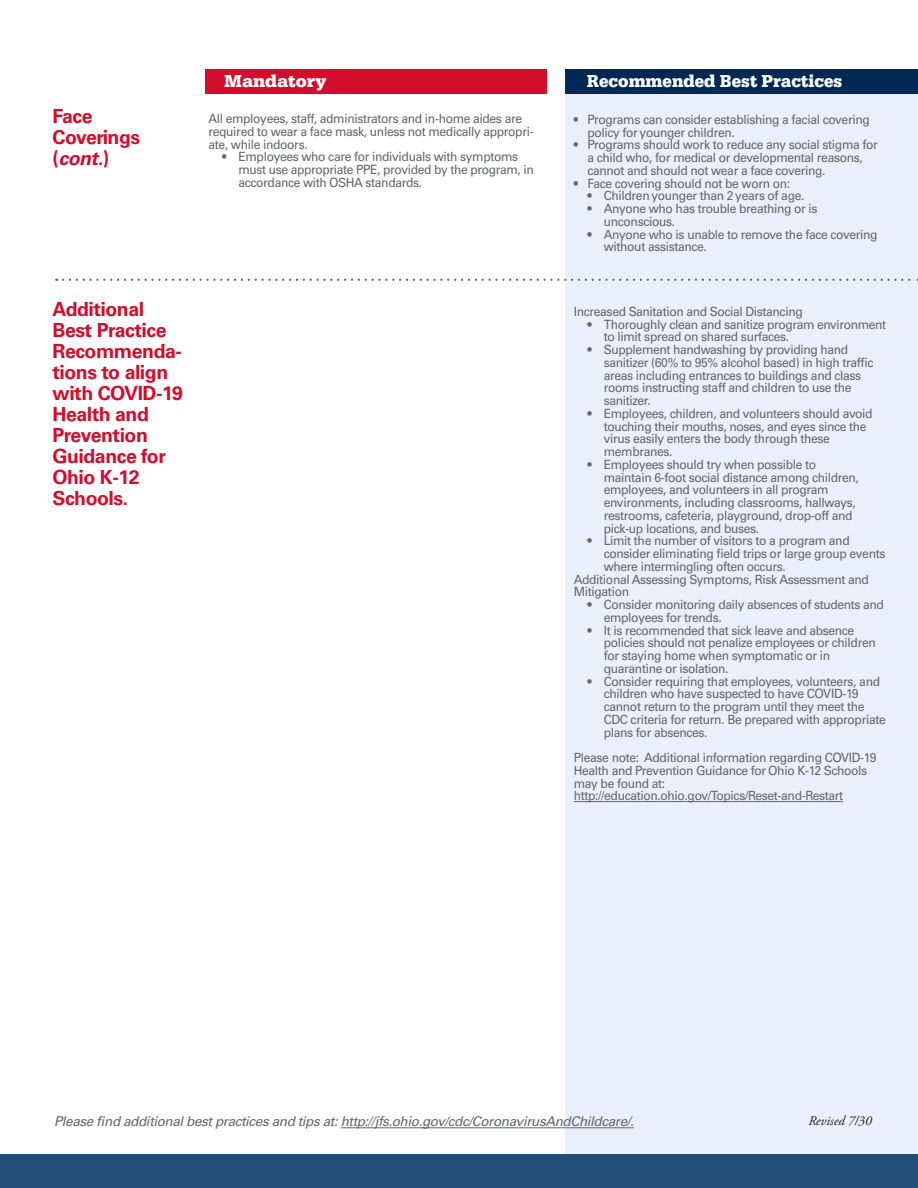
<style>
.page{position:relative;width:918px;height:1188px;background:#fff}
.page>*{position:absolute;margin:0;border:0;box-sizing:border-box;transform-origin:0 0}
.t1{font:700 19.5px/21px "Univers LT Pro 65";letter-spacing:-.025em;color:#d30d2b}
.t2{font:italic 700 19.5px "Univers LT Pro 65";color:#d30d2b}
.t3{font:700 18px "Serifa";color:#fff;scale:.95 1}
.t4{font:700 18px "Serifa";color:#fff}
.t5{font:italic 13.5px "Univers LT Pro 55";letter-spacing:-.03em;color:#63656a}
.t6{font:italic 13.5px "Adobe Garamond Pro";color:#231f20}
.t7{font:12.75px/12.8px "Univers LT Pro 55 Roman";letter-spacing:-.03em;color:#63656a;scale:.95 1}
.s1{font-style:normal}
</style>
<div class="page">
<div style="left:565px;top:89px;width:353px;height:1082px;background:#e9f0fb"></div>
<div style="left:205px;top:69px;width:342px;height:25px;background:#d30d2b"></div>
<div style="left:565px;top:69px;width:353px;height:25px;background:#002855"></div>
<div style="left:0;top:1154px;width:918px;height:34px;background:#204e75"></div>
<hr style="left:574px;top:801px;width:269px;height:1px;background:#63656a">
<svg style="left:63px;top:279px;width:855px;height:2px"></svg>
<hr style="left:341px;top:1127px;width:293px;height:1px;background:#63656a">
<p class="t1" style="left:53px;top:105px;width:42px">Face</p>
<p class="t1" style="left:53px;top:126px;width:89px">Coverings</p>
<p class="t2" style="left:53px;top:146px;width:58px"><span class="s1">(</span>cont.<span class="s1">)</span></p>
<p class="t4" style="left:224px;top:71px;width:104px">Mandatory</p>
<p class="t3" style="left:587px;top:71px;width:270px">Recommended Best Practices</p>
<p class="t7" style="left:209px;top:112px;width:344px">All employees, staff, administrators and in-home aides are required to wear a face mask, unless not medically appropri&shy;ate, while indoors.</p>
<p class="t7" style="left:239px;top:150px;width:312px;text-indent:-16px">• Employees who care for individuals with symptoms must use appropriate PPE, provided by the program, in accordance with OSHA standards.</p>
<p class="t7" style="left:587px;top:113px;width:299px;text-indent:-14px">• Programs can consider establishing a facial covering policy for younger children.</p>
<p class="t7" style="left:587px;top:138px;width:307px;text-indent:-14px">• Programs should work to reduce any social stigma for a child who, for medical or developmental reasons, cannot and should not wear a face covering.</p>
<p class="t7" style="left:574px;top:177px;width:229px">• Face covering should not be worn on:</p>
<p class="t7" style="left:587px;top:189px;width:230px">• Children younger than 2 years of age.</p>
<p class="t7" style="left:604px;top:202px;width:226px;text-indent:-16px">• Anyone who has trouble breathing or is unconscious.</p>
<p class="t7" style="left:604px;top:228px;width:290px;text-indent:-16px">• Anyone who is unable to remove the face covering without assistance.</p>
<p class="t1" style="left:53px;top:299px;width:132px">Additional<br>Best Practice<br>Recommenda&shy;tions to align with COVID-19<br>Health and<br>Prevention<br>Guidance for<br>Ohio K-12<br>Schools.</p>
<p class="t7" style="left:574px;top:305px;width:243px">Increased Sanitation and Social Distancing</p>
<p class="t7" style="left:604px;top:318px;width:299px;text-indent:-16px">• Thoroughly clean and sanitize program environment to limit spread on shared surfaces.</p>
<p class="t7" style="left:604px;top:343px;width:286px;text-indent:-16px">• Supplement handwashing by providing hand sanitizer (60% to 95% alcohol based) in high traffic areas including entrances to buildings and class rooms instructing staff and children to use the sanitizer.</p>
<p class="t7" style="left:604px;top:407px;width:284px;text-indent:-16px">• Employees, children, and volunteers should avoid touching their mouths, noses, and eyes since the virus easily enters the body through these membranes.</p>
<p class="t7" style="left:604px;top:458px;width:270px;text-indent:-16px">• Employees should try when possible to maintain 6-foot social distance among children, employees, and volunteers in all program environments, including classrooms, hallways, restrooms, cafeteria, playground, drop-off and pick-up locations, and buses.</p>
<p class="t7" style="left:604px;top:534px;width:298px;text-indent:-16px">• Limit the number of visitors to a program and consider eliminating field trips or large group events where intermingling often occurs.</p>
<p class="t7" style="left:574px;top:573px;width:312px">Additional Assessing Symptoms, Risk Assessment and<br>Mitigation</p>
<p class="t7" style="left:604px;top:598px;width:296px;text-indent:-16px">• Consider monitoring daily absences of students and employees for trends.</p>
<p class="t7" style="left:604px;top:624px;width:288px;text-indent:-16px">• It is recommended that sick leave and absence policies should not penalize employees or children for staying home when symptomatic or in quarantine or isolation.</p>
<p class="t7" style="left:604px;top:675px;width:298px;text-indent:-16px">• Consider requiring that employees, volunteers, and children who have suspected to have COVID-19 cannot return to the program until they meet the CDC criteria for return. Be prepared with appropriate plans for absences.</p>
<p class="t7" style="left:574px;top:751px;width:320px">Please note: Additional information regarding COVID-19<br>Health and Prevention Guidance for Ohio K-12 Schools may be found at:</p>
<p class="t7" style="left:574px;top:789px;width:285px">http://education.ohio.gov/Topics/Reset-and-Restart</p>
<p class="t5" style="left:54px;top:1114px;width:581px">Please find additional best practices and tips at: http://jfs.ohio.gov/cdc/CoronavirusAndChildcare/.</p>
<p class="t6" style="left:808px;top:1113px;width:65px">Revised 7/30</p>
</div>
